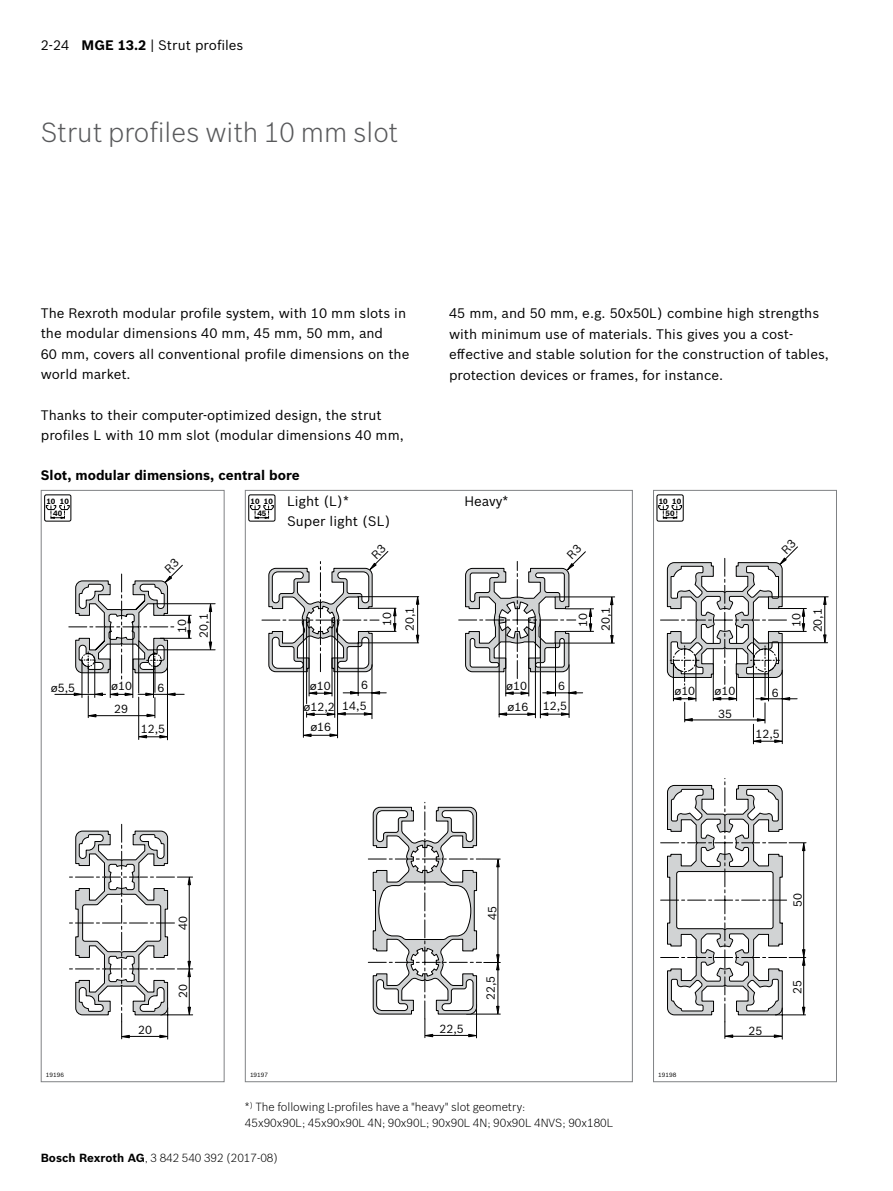
<style>
.page{position:relative;width:893px;height:1191px;background:#fff}
.page>*{position:absolute;margin:0;border:0;box-sizing:border-box;transform-origin:0 0}
._01_2_Headline-Gray{font:300 27px "Bosch Sans";color:#58595b}
._04_Body_text_9pt_4{font:13.5px/20.4px "Bosch Sans";color:#000}
._02_2_Subheadline_9p{font:700 13.5px "Bosch Sans";color:#000}
._00_Page_footer_7_7p{font:300 11.55px "Bosch Sans";color:#000}
.t1{font:11.55px "Bosch Sans";color:#000}
.t2{font:700 7.5px/12.3px "Bosch Sans";color:#000}
.t3{font:6px "Bosch Sans";color:#000}
.s1{font-weight:700}
</style>
<div class="page">
<div style="left:41px;top:490px;width:184px;height:592px;border:1px solid #808285"></div>
<div style="left:653px;top:490px;width:184px;height:592px;border:1px solid #808285"></div>
<hr style="left:167px;top:666px;width:1px;height:74px;background:#000">
<hr style="left:154px;top:603px;width:61px;height:1px;background:#000">
<hr style="left:138px;top:697px;width:1px;height:42px;background:#000">
<hr style="left:154px;top:649px;width:61px;height:1px;background:#000">
<hr style="left:210px;top:611px;width:1px;height:30px;background:#000">
<svg style="left:138px;top:735px;width:29px;height:3px"></svg>
<svg style="left:209px;top:603px;width:3px;height:9px"></svg>
<svg style="left:209px;top:641px;width:3px;height:10px"></svg>
<div style="left:44px;top:494px;width:27px;height:27px;border:1px solid #000;border-radius:2px"></div>
<svg style="left:45px;top:504px;width:25px;height:14px"></svg>
<hr style="left:167px;top:1007px;width:1px;height:32px;background:#000">
<svg style="left:69px;top:824px;width:124px;height:214px"></svg>
<svg style="left:368px;top:802px;width:132px;height:235px"></svg>
<div style="left:248px;top:494px;width:27px;height:27px;border:1px solid #000;border-radius:2px"></div>
<svg style="left:249px;top:504px;width:25px;height:14px"></svg>
<svg style="left:823px;top:597px;width:3px;height:8px"></svg>
<svg style="left:823px;top:634px;width:3px;height:10px"></svg>
<div style="left:656px;top:494px;width:28px;height:27px;border:1px solid #000;border-radius:2px"></div>
<svg style="left:658px;top:504px;width:25px;height:14px"></svg>
<svg style="left:661px;top:778px;width:145px;height:260px"></svg>
<hr style="left:782px;top:1008px;width:1px;height:31px;background:#000">
<hr style="left:731px;top:1036px;width:46px;height:1px;background:#000">
<hr style="left:803px;top:849px;width:1px;height:103px;background:#000">
<hr style="left:803px;top:962px;width:1px;height:47px;background:#000">
<hr style="left:768px;top:596px;width:60px;height:1px;background:#000">
<hr style="left:768px;top:642px;width:60px;height:1px;background:#000">
<hr style="left:824px;top:605px;width:1px;height:30px;background:#000">
<svg style="left:55px;top:564px;width:136px;height:154px"></svg>
<svg style="left:262px;top:551px;width:157px;height:187px"></svg>
<svg style="left:459px;top:551px;width:156px;height:167px"></svg>
<svg style="left:660px;top:546px;width:146px;height:198px"></svg>
<p class="_04_Body_text_9pt_4" style="left:41px;top:34px;width:204px">2-24 <span class="s1">MGE 13.2</span> | Strut profiles</p>
<p class="_01_2_Headline-Gray" style="left:41px;top:113px;width:359px">Strut profiles with 10 mm slot</p>
<p class="_04_Body_text_9pt_4" style="left:41px;top:302px;width:370px">The Rexroth modular profile system, with 10 mm slots in the modular dimensions 40 mm, 45 mm, 50 mm, and<br>60 mm, covers all conventional profile dimensions on the world market.</p>
<p class="_04_Body_text_9pt_4" style="left:41px;top:404px;width:364px">Thanks to their computer-optimized design, the strut profiles L with 10 mm slot (modular dimensions 40 mm,</p>
<p class="_04_Body_text_9pt_4" style="left:449px;top:302px;width:381px">45 mm, and 50 mm, e.g. 50x50L) combine high strengths with minimum use of materials. This gives you a cost&shy;effective and stable solution for the construction of tables, protection devices or frames, for instance.</p>
<p class="_02_2_Subheadline_9p" style="left:41px;top:465px;width:260px">Slot, modular dimensions, central bore</p>
<p class="_04_Body_text_9pt_4" style="left:287px;top:490px;width:105px">Light (L)*<br>Super light (SL)</p>
<p class="_04_Body_text_9pt_4" style="left:464px;top:490px;width:46px">Heavy*</p>
<p class="t2" style="left:53px;top:494px;width:11px;text-indent:-7px">10<br>40</p>
<p class="t2" style="left:60px;top:494px;width:11px">10</p>
<p class="t2" style="left:257px;top:494px;width:11px;text-indent:-7px">10<br>45</p>
<p class="t2" style="left:264px;top:494px;width:11px">10</p>
<p class="t1" style="left:51px;top:679px;width:26px">ø5,5</p>
<p class="t1" style="left:174px;top:633px;width:15px;rotate:-90deg">10</p>
<p class="t1" style="left:195px;top:637px;width:26px;rotate:-90deg">20,1</p>
<p class="t1" style="left:111px;top:677px;width:22px">ø10</p>
<p class="t1" style="left:157px;top:679px;width:8px">6</p>
<p class="t1" style="left:114px;top:700px;width:15px">29</p>
<p class="t1" style="left:141px;top:720px;width:26px">12,5</p>
<p class="t1" style="left:401px;top:631px;width:26px;rotate:-90deg">20,1</p>
<p class="t1" style="left:378px;top:626px;width:15px;rotate:-90deg">10</p>
<p class="t1" style="left:597px;top:631px;width:26px;rotate:-90deg">20,1</p>
<p class="t1" style="left:574px;top:626px;width:15px;rotate:-90deg">10</p>
<p class="t1" style="left:310px;top:677px;width:22px">ø10</p>
<p class="t1" style="left:310px;top:718px;width:22px">ø16</p>
<p class="t1" style="left:303px;top:698px;width:33px">ø12,2</p>
<p class="t1" style="left:361px;top:676px;width:8px">6</p>
<p class="t1" style="left:342px;top:697px;width:26px">14,5</p>
<p class="t1" style="left:506px;top:677px;width:22px">ø10</p>
<p class="t1" style="left:558px;top:677px;width:8px">6</p>
<p class="t1" style="left:508px;top:697px;width:61px">ø16 12,5</p>
<p class="t2" style="left:666px;top:494px;width:11px;text-indent:-7px">10<br>50</p>
<p class="t2" style="left:672px;top:494px;width:11px">10</p>
<p class="t1" style="left:788px;top:627px;width:15px;rotate:-90deg">10</p>
<p class="t1" style="left:809px;top:632px;width:26px;rotate:-90deg">20,1</p>
<p class="t1" style="left:674px;top:682px;width:22px">ø10</p>
<p class="t1" style="left:715px;top:682px;width:22px">ø10</p>
<p class="t1" style="left:772px;top:684px;width:8px">6</p>
<p class="t1" style="left:718px;top:705px;width:15px">35</p>
<p class="t1" style="left:755px;top:725px;width:26px">12,5</p>
<p class="t3" style="left:46px;top:1070px;width:20px">19196</p>
<p class="t1" style="left:138px;top:1021px;width:15px">20</p>
<p class="t1" style="left:175px;top:930px;width:15px;rotate:-90deg">40</p>
<p class="t1" style="left:175px;top:998px;width:15px;rotate:-90deg">20</p>
<p class="t1" style="left:484px;top:919px;width:15px;rotate:-90deg">45</p>
<p class="t3" style="left:250px;top:1070px;width:20px">19197</p>
<p class="t1" style="left:440px;top:1019px;width:26px">22,5</p>
<p class="t1" style="left:482px;top:1000px;width:26px;rotate:-90deg">22,5</p>
<p class="_00_Page_footer_7_7p" style="left:245px;top:1098px;width:282px">*<sup>)</sup> The following L-profiles have a "heavy" slot geometry:</p>
<p class="_00_Page_footer_7_7p" style="left:245px;top:1115px;width:370px">45x90x90L; 45x90x90L 4N; 90x90L; 90x90L 4N; 90x90L 4NVS; 90x180L</p>
<p class="_00_Page_footer_7_7p" style="left:41px;top:1149px;width:239px"><span class="s1">Bosch Rexroth AG</span>, 3 842 540 392 (2017-08)</p>
<p class="t3" style="left:658px;top:1070px;width:20px">19198</p>
<p class="t1" style="left:749px;top:1021px;width:15px">25</p>
<p class="t1" style="left:789px;top:907px;width:15px;rotate:-90deg">50</p>
<p class="t1" style="left:789px;top:994px;width:15px;rotate:-90deg">25</p>
</div>
